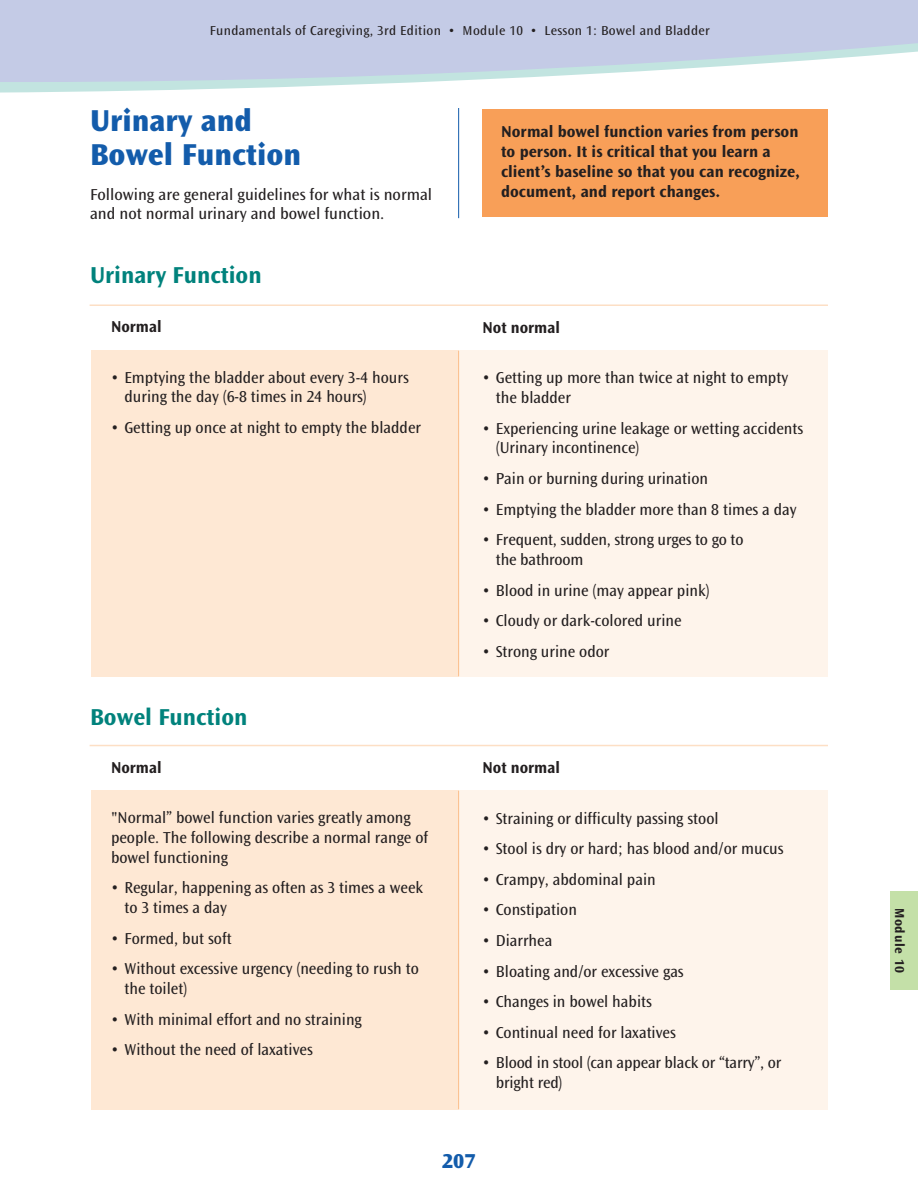
<style>
.page{position:relative;width:918px;height:1188px;background:#fff}
.page>*{position:absolute;margin:0;border:0;box-sizing:border-box;transform-origin:0 0}
.t1{font:800 31.5px/34.5px "Ocean Sans Std";color:#135cab}
.t2{font:700 24px "Ocean Sans Std";color:#00827c}
.t3{font:800 21px "Ocean Sans Std";color:#135cab}
.t4{font:16.5px/19.8px "Ocean Sans Std";color:#231f20}
.t5{font:700 16.5px/19.8px "Ocean Sans Std";color:#231f20}
.t6{font:13.5px "Ocean Sans Std";letter-spacing:.025em;color:#231f20}
.t7{font:700 13.5px "Ocean Sans Std";letter-spacing:.05em;color:#231f20}
</style>
<div class="page">
<svg style="left:0;top:0;width:918px;height:145px;fill:#c4cbe6"></svg>
<hr style="left:458px;top:108px;width:1px;height:110px;background:#135cab">
<div style="left:482px;top:109px;width:346px;height:108px;background:#f89f58"></div>
<div style="left:91px;top:350px;width:737px;height:327px;background:#fef4eb"></div>
<div style="left:91px;top:350px;width:368px;height:327px;background:#fee8d4"></div>
<hr style="left:90px;top:304px;width:738px;height:2px;background:#fddfc5">
<hr style="left:458px;top:351px;width:1px;height:325px;background:#fbbd89">
<div style="left:91px;top:790px;width:737px;height:320px;background:#fef4eb"></div>
<hr style="left:90px;top:745px;width:738px;height:1px;background:#fddfc5">
<div style="left:91px;top:790px;width:368px;height:320px;background:#fee8d4"></div>
<hr style="left:458px;top:791px;width:1px;height:318px;background:#fbbd89">
<div style="left:890px;top:891px;width:28px;height:99px;background:#c4e0a8"></div>
<p class="t6" style="left:210px;top:23px;width:502px">Fundamentals of Caregiving, 3rd Edition • Module 10 • Lesson 1: Bowel and Bladder</p>
<p class="t1" style="left:90px;top:104px;width:213px">Urinary and<br>Bowel Function</p>
<p class="t4" style="left:90px;top:184px;width:344px">Following are general guidelines for what is normal and not normal urinary and bowel function.</p>
<p class="t2" style="left:90px;top:262px;width:173px">Urinary Function</p>
<p class="t5" style="left:111px;top:317px;width:52px">Normal</p>
<p class="t4" style="left:125px;top:368px;width:286px;text-indent:-14px">• Emptying the bladder about every 3-4 hours during the day (6-8 times in 24 hours)</p>
<p class="t4" style="left:111px;top:418px;width:312px">• Getting up once at night to empty the bladder</p>
<p class="t2" style="left:90px;top:704px;width:159px">Bowel Function</p>
<p class="t5" style="left:111px;top:757px;width:52px">Normal</p>
<p class="t4" style="left:111px;top:808px;width:319px">"Normal” bowel function varies greatly among people. The following describe a normal range of bowel functioning</p>
<p class="t4" style="left:125px;top:878px;width:300px;text-indent:-14px">• Regular, happening as often as 3 times a week to 3 times a day</p>
<p class="t4" style="left:111px;top:928px;width:122px">• Formed, but soft</p>
<p class="t4" style="left:125px;top:959px;width:296px;text-indent:-14px">• Without excessive urgency (needing to rush to the toilet)</p>
<p class="t4" style="left:111px;top:1009px;width:252px">• With minimal effort and no straining</p>
<p class="t4" style="left:111px;top:1040px;width:203px">• Without the need of laxatives</p>
<p class="t5" style="left:501px;top:122px;width:300px">Normal bowel function varies from person to person. It is critical that you learn a client’s baseline so that you can recognize, document, and report changes.</p>
<p class="t5" style="left:482px;top:318px;width:79px">Not normal</p>
<p class="t4" style="left:496px;top:368px;width:294px;text-indent:-14px">• Getting up more than twice at night to empty the bladder</p>
<p class="t4" style="left:496px;top:419px;width:309px;text-indent:-14px">• Experiencing urine leakage or wetting accidents (Urinary incontinence)</p>
<p class="t4" style="left:482px;top:469px;width:227px">• Pain or burning during urination</p>
<p class="t4" style="left:482px;top:500px;width:316px">• Emptying the bladder more than 8 times a day</p>
<p class="t4" style="left:496px;top:530px;width:249px;text-indent:-14px">• Frequent, sudden, strong urges to go to the bathroom</p>
<p class="t4" style="left:482px;top:581px;width:229px">• Blood in urine (may appear pink)</p>
<p class="t4" style="left:482px;top:611px;width:201px">• Cloudy or dark-colored urine</p>
<p class="t4" style="left:482px;top:642px;width:129px">• Strong urine odor</p>
<p class="t5" style="left:482px;top:758px;width:79px">Not normal</p>
<p class="t4" style="left:482px;top:808px;width:238px">• Straining or difficulty passing stool</p>
<p class="t4" style="left:482px;top:839px;width:303px">• Stool is dry or hard; has blood and/or mucus</p>
<p class="t4" style="left:482px;top:870px;width:175px">• Crampy, abdominal pain</p>
<p class="t4" style="left:482px;top:900px;width:96px">• Constipation</p>
<p class="t4" style="left:482px;top:931px;width:72px">• Diarrhea</p>
<p class="t4" style="left:482px;top:961px;width:203px">• Bloating and/or excessive gas</p>
<p class="t4" style="left:482px;top:992px;width:171px">• Changes in bowel habits</p>
<p class="t4" style="left:482px;top:1023px;width:195px">• Continual need for laxatives</p>
<p class="t4" style="left:496px;top:1053px;width:287px;text-indent:-14px">• Blood in stool (can appear black or “tarry”, or bright red)</p>
<p class="t3" style="left:442px;top:1149px;width:35px">207</p>
<p class="t7" style="left:907px;top:908px;width:67px;rotate:90deg">Module 10</p>
</div>
